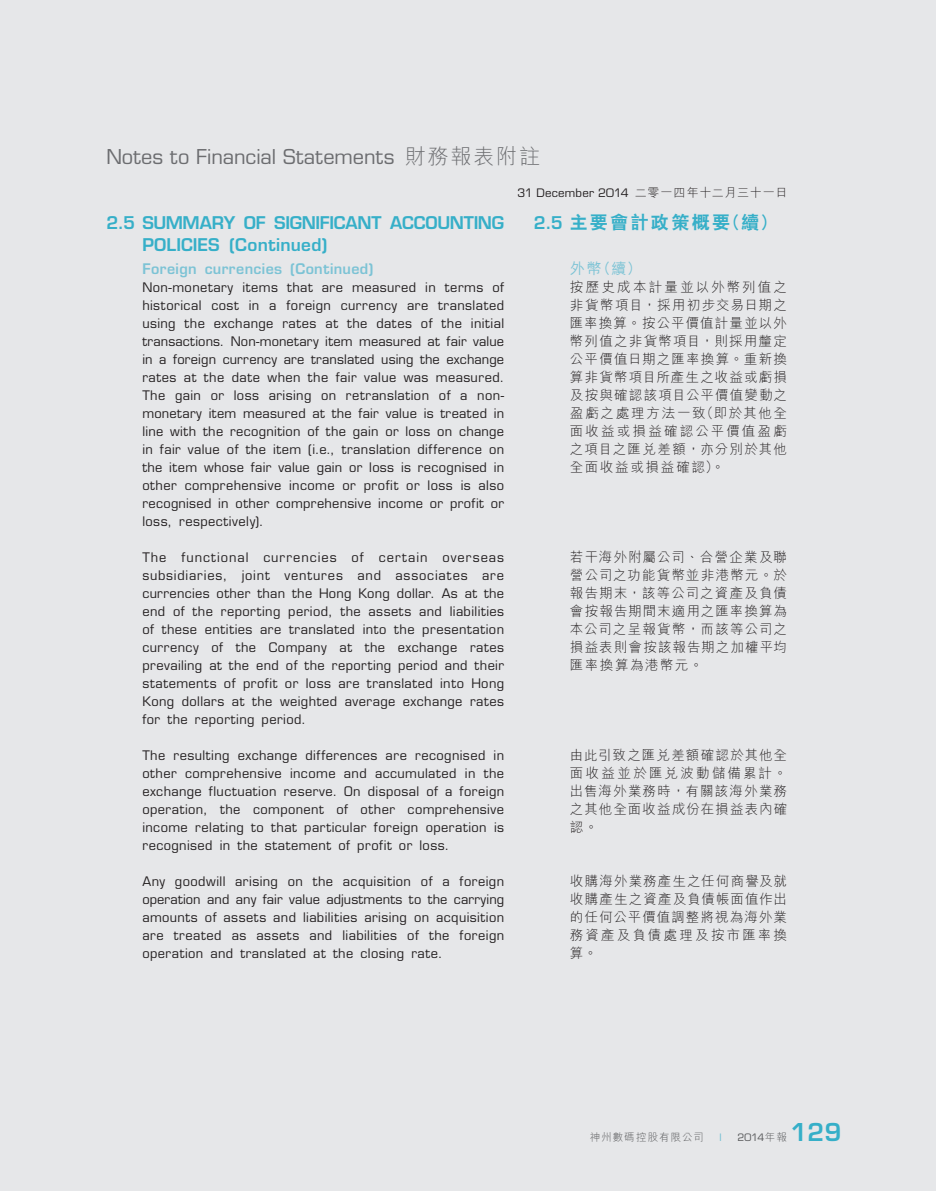
<style>
.page{position:relative;width:936px;height:1191px;background:#fff}
.page>*{position:absolute;margin:0;border:0;box-sizing:border-box;transform-origin:0 0}
.t1{font:600 24px "Eurostile LT Std";color:#36afc8}
.t2{font:19.95px "Eurostile LT Std";color:#6c6d70}
._03_H1{font:800 18px "C Hei 2 HK";letter-spacing:.125em;color:#36afc8}
._03_H1-2{font:600 17.1px/22.5px "Eurostile LT Std";letter-spacing:-.01em;color:#36afc8}
._04___H2{font:500 15px "M Hei HK";color:#7cc3d5}
._04___H2-2{font:600 14.25px "Eurostile LT Std";letter-spacing:.03em;color:#7cc3d5}
._12___P2{font:300 13.5px/18px "M Hei HK";letter-spacing:.095em;color:#231f20;text-align:justify}
._12___P2-2{font:12.9px/18px "Eurostile LT Std";letter-spacing:.035em;color:#231f20;text-align:justify}
.t3{font:11.4px "Eurostile LT Std";letter-spacing:.015em;color:#231f20}
.t4{font:300 10.5px "M Hei HK";letter-spacing:.095em;color:#57585a}
.t5{font:10.05px "Eurostile LT Std";color:#57585a}
.t6{font:10.05px "Eurostile LT Std";color:#69bcd1}
.s1{font-family:"M Hei HK";font-weight:300;font-size:21px}
.s2{font-family:"M Hei HK";font-weight:300;font-size:12px}
.s3{font-family:"Eurostile LT Std";font-weight:600;font-size:17.1px}
.s4{font-family:"M Hei HK";font-weight:300;font-size:10.5px}
</style>
<div class="page">
<div style="left:0;top:0;width:935px;height:1191px;background:#e6e7e9"></div>
<h2 class="t2" style="left:106px;top:145px;width:435px">Notes to Financial Statements <span class="s1">財務報表附註</span></h2>
<p class="_03_H1-2" style="left:142px;top:211px;width:363px;text-indent:-36px">2.5 SUMMARY OF SIGNIFICANT ACCOUNTING<br>POLICIES (Continued)</p>
<p class="_04___H2-2" style="left:142px;top:260px;width:232px">Foreign currencies (Continued)</p>
<p class="_12___P2-2" style="left:142px;top:278px;width:363px">Non-monetary items that are measured in terms of historical cost in a foreign currency are translated using the exchange rates at the dates of the initial transactions. Non-monetary item measured at fair value in a foreign currency are translated using the exchange rates at the date when the fair value was measured.<br>The gain or loss arising on retranslation of a non&shy;monetary item measured at the fair value is treated in line with the recognition of the gain or loss on change in fair value of the item (i.e., translation difference on the item whose fair value gain or loss is recognised in other comprehensive income or profit or loss is also recognised in other comprehensive income or profit or loss, respectively).</p>
<p class="_12___P2-2" style="left:142px;top:548px;width:363px">The functional currencies of certain overseas subsidiaries, joint ventures and associates are currencies other than the Hong Kong dollar. As at the end of the reporting period, the assets and liabilities of these entities are translated into the presentation currency of the Company at the exchange rates prevailing at the end of the reporting period and their statements of profit or loss are translated into Hong Kong dollars at the weighted average exchange rates for the reporting period.</p>
<p class="_12___P2-2" style="left:142px;top:746px;width:363px">The resulting exchange differences are recognised in other comprehensive income and accumulated in the exchange fluctuation reserve. On disposal of a foreign operation, the component of other comprehensive income relating to that particular foreign operation is recognised in the statement of profit or loss.</p>
<p class="_12___P2-2" style="left:142px;top:872px;width:363px">Any goodwill arising on the acquisition of a foreign operation and any fair value adjustments to the carrying amounts of assets and liabilities arising on acquisition are treated as assets and liabilities of the foreign operation and translated at the closing rate.</p>
<p class="t3" style="left:517px;top:186px;width:271px">31 December 2014 <span class="s2">二零一四年十二月三十一日</span></p>
<p class="_03_H1" style="left:534px;top:210px;width:245px"><span class="s3">2.5</span> 主要會計政策概要（續）</p>
<p class="_04___H2" style="left:570px;top:257px;width:73px">外幣（續）</p>
<p class="_12___P2" style="left:570px;top:277px;width:218px">按歷史成本計量並以外幣列值之非貨幣項目，採用初步交易日期之匯率換算。按公平價值計量並以外幣列值之非貨幣項目，則採用釐定公平價值日期之匯率換算。重新換算非貨幣項目所產生之收益或虧損及按與確認該項目公平價值變動之盈虧之處理方法一致（即於其他全面收益或損益確認公平價值盈虧之項目之匯兌差額，亦分別於其他全面收益或損益確認）。</p>
<p class="_12___P2" style="left:570px;top:547px;width:218px">若干海外附屬公司、合營企業及聯營公司之功能貨幣並非港幣元。於報告期末，該等公司之資產及負債會按報告期間末適用之匯率換算為本公司之呈報貨幣，而該等公司之損益表則會按該報告期之加權平均匯率換算為港幣元。</p>
<p class="_12___P2" style="left:570px;top:745px;width:218px">由此引致之匯兌差額確認於其他全面收益並於匯兌波動儲備累計。出售海外業務時，有關該海外業務之其他全面收益成份在損益表內確認。</p>
<p class="_12___P2" style="left:570px;top:871px;width:218px">收購海外業務產生之任何商譽及就收購產生之資產及負債帳面值作出的任何公平價值調整將視為海外業務資產及負債處理及按市匯率換算。</p>
<p class="t4" style="left:589px;top:1129px;width:116px">神州數碼控股有限公司</p>
<p class="t6" style="left:719px;top:1130px;width:4px">l</p>
<p class="t5" style="left:737px;top:1130px;width:51px">2014<span class="s4">年報</span></p>
<h1 class="t1" style="left:790px;top:1117px;width:52px">129</h1>
</div>
